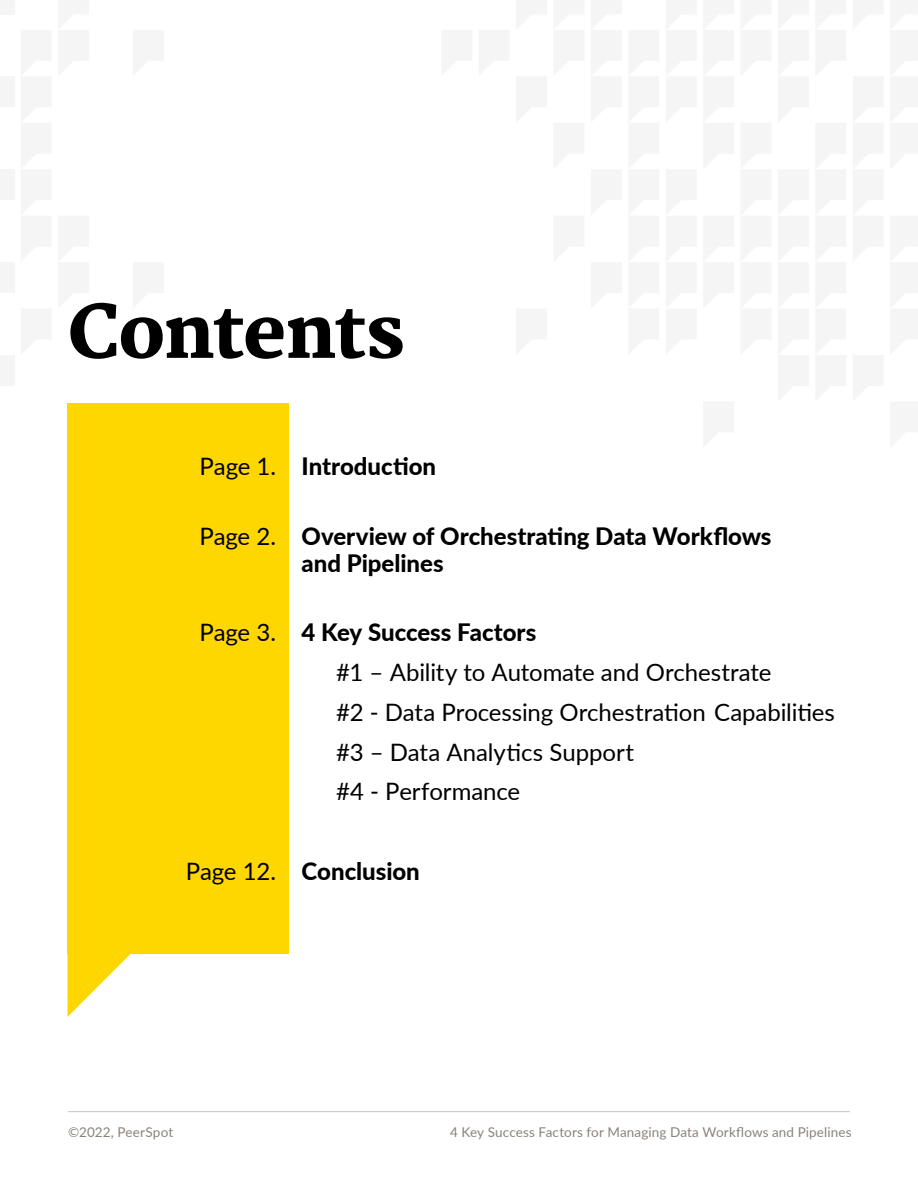
<style>
.page{position:relative;width:918px;height:1188px;background:#fff}
.page>*{position:absolute;margin:0;border:0;box-sizing:border-box;transform-origin:0 0}
.t1{font:800 72px "Martel";letter-spacing:-.025em;color:#000}
.t2{font:24px/39.8px "Lato";letter-spacing:-.005em;color:#000}
.t3{font:800 24px/27px "Lato";color:#000}
.t4{font:13.5px "Lato";letter-spacing:.01em;color:#8b827b}
.s1{font-weight:400}
.s2{font-weight:800}
</style>
<div class="page">
<div style="left:0;top:0;width:14px;height:14px;background:#f5f5f5"></div>
<div style="left:0;top:76px;width:14px;height:31px;background:#f5f5f5"></div>
<div style="left:0;top:169px;width:14px;height:31px;background:#f5f5f5"></div>
<div style="left:0;top:262px;width:14px;height:31px;background:#f5f5f5"></div>
<div style="left:0;top:355px;width:14px;height:31px;background:#f5f5f5"></div>
<hr style="left:68px;top:1111px;width:782px;height:1px;background:#c5c1bd">
<div style="left:68px;top:404px;width:221px;height:550px;background:#ffd700"></div>
<svg style="left:68px;top:954px;width:63px;height:63px"></svg>
<h1 class="t1" style="left:68px;top:291px;width:338px">Contents</h1>
<p class="t3" style="left:200px;top:452px;width:238px"><span class="s1">Page 1.</span> Introduction</p>
<p class="t3" style="left:302px;top:522px;width:471px;text-indent:-102px"><span class="s1">Page 2.</span> Overview of Orchestrating Data Workflows and Pipelines</p>
<p class="t2" style="left:336px;top:612px;width:501px;text-indent:-137px">Page 3. <span class="s2">4 Key Success Factors<br></span>#1 – Ability to Automate and Orchestrate<br>#2 - Data Processing Orchestration Capabilities #3 – Data Analytics Support<br>#4 - Performance</p>
<p class="t3" style="left:186px;top:857px;width:236px"><span class="s1">Page 12.</span> Conclusion</p>
<p class="t4" style="left:68px;top:1122px;width:107px">©2022, PeerSpot</p>
<p class="t4" style="left:450px;top:1122px;width:403px">4 Key Success Factors for Managing Data Workflows and Pipelines</p>
</div>
